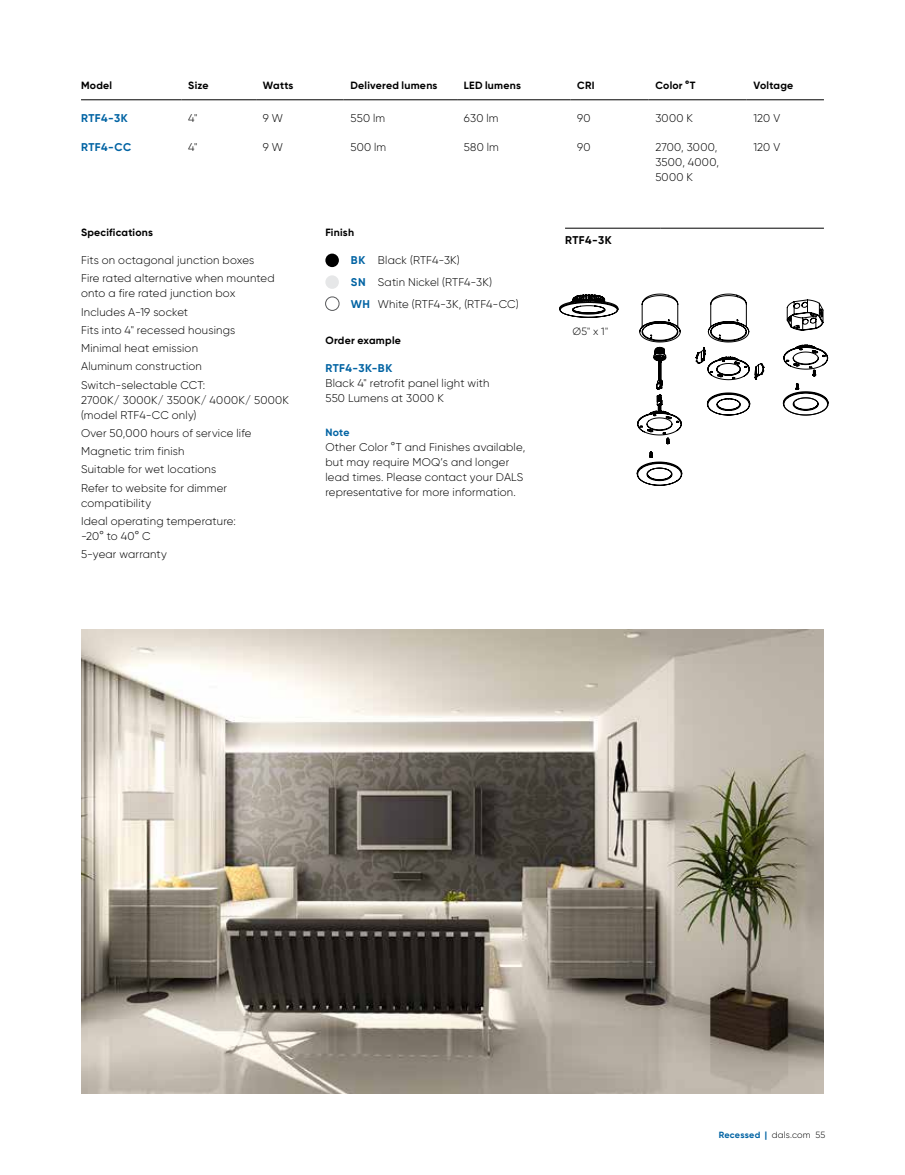
<style>
.page{position:relative;width:905px;height:1175px;background:#fff}
.page>*{position:absolute;margin:0;border:0;box-sizing:border-box;transform-origin:0 0}
.t1{font:300 11.25px/18.3px "Gilroy";letter-spacing:.015em;color:#000}
.t2{font:700 11.25px "Gilroy";letter-spacing:.04em;color:#0063a3}
.t3{font:700 11.25px "Gilroy";letter-spacing:.04em;color:#000}
.t4{font:700 10.5px "Gilroy";letter-spacing:.02em;color:#000}
.t5{font:300 10.5px "Gilroy";color:#000}
.t6{font:700 10.5px "Gilroy";color:#0063a3}
.t7{font:300 9px "Gilroy";letter-spacing:.025em;color:#000}
.s1{font-weight:700;color:#0063a3}
</style>
<div class="page">
<div style="left:325px;top:253px;width:14px;height:14px;background:#000;border-radius:50%"></div>
<div style="left:325px;top:275px;width:14px;height:14px;background:#e6e7e8;border-radius:50%"></div>
<div style="left:325px;top:297px;width:14px;height:13px;border:1px solid #58595b;border-radius:50%"></div>
<hr style="left:81px;top:99px;width:100px;height:1px;background:#000">
<hr style="left:181px;top:99px;width:75px;height:1px;background:#000">
<hr style="left:256px;top:99px;width:88px;height:1px;background:#000">
<hr style="left:344px;top:99px;width:113px;height:1px;background:#000">
<hr style="left:457px;top:99px;width:113px;height:1px;background:#000">
<hr style="left:570px;top:99px;width:78px;height:1px;background:#000">
<hr style="left:648px;top:99px;width:98px;height:1px;background:#000">
<hr style="left:746px;top:99px;width:77px;height:1px;background:#000">
<hr style="left:565px;top:228px;width:95px;height:1px;background:#000">
<hr style="left:660px;top:228px;width:164px;height:1px;background:#000">
<hr style="left:632px;top:528px;width:53px;height:1px;background:#000">
<hr style="left:704px;top:321px;width:1px;height:168px;background:#000">
<hr style="left:632px;top:321px;width:53px;height:1px;background:#000">
<hr style="left:632px;top:321px;width:1px;height:168px;background:#000">
<svg style="left:636px;top:294px;width:46px;height:191px"></svg>
<svg style="left:559px;top:294px;width:59px;height:23px"></svg>
<svg style="left:786px;top:299px;width:37px;height:31px"></svg>
<svg style="left:783px;top:345px;width:45px;height:70px"></svg>
<svg style="left:695px;top:294px;width:69px;height:86px"></svg>
<svg style="left:707px;top:393px;width:43px;height:22px"></svg>
<img style="left:81px;top:630px;width:743px;height:464px">
<p class="t4" style="left:81px;top:79px;width:33px">Model</p>
<p class="t4" style="left:188px;top:79px;width:22px">Size</p>
<p class="t4" style="left:263px;top:79px;width:32px">Watts</p>
<p class="t4" style="left:350px;top:79px;width:89px">Delivered lumens</p>
<p class="t4" style="left:464px;top:79px;width:59px">LED lumens</p>
<p class="t4" style="left:577px;top:79px;width:19px">CRI</p>
<p class="t4" style="left:655px;top:79px;width:42px">Color °T</p>
<p class="t4" style="left:753px;top:79px;width:41px">Voltage</p>
<p class="t2" style="left:81px;top:111px;width:48px">RTF4-3K</p>
<p class="t1" style="left:188px;top:109px;width:11px">4"</p>
<p class="t1" style="left:263px;top:109px;width:22px">9 W</p>
<p class="t1" style="left:350px;top:109px;width:36px">550 lm</p>
<p class="t1" style="left:464px;top:109px;width:36px">630 lm</p>
<p class="t1" style="left:577px;top:109px;width:15px">90</p>
<p class="t1" style="left:655px;top:109px;width:39px">3000 K</p>
<p class="t1" style="left:753px;top:109px;width:28px">120 V</p>
<p class="t2" style="left:81px;top:140px;width:52px">RTF4-CC</p>
<p class="t1" style="left:188px;top:138px;width:11px">4"</p>
<p class="t1" style="left:263px;top:138px;width:22px">9 W</p>
<p class="t1" style="left:350px;top:138px;width:37px">500 lm</p>
<p class="t1" style="left:464px;top:138px;width:36px">580 lm</p>
<p class="t1" style="left:577px;top:138px;width:15px">90</p>
<p class="t1" style="left:655px;top:139px;width:65px;line-height:15px">2700, 3000,<br>3500, 4000,<br>5000 K</p>
<p class="t1" style="left:753px;top:138px;width:28px">120 V</p>
<p class="t4" style="left:81px;top:225px;width:73px">Specifications</p>
<p class="t1" style="left:81px;top:251px;width:195px">Fits on octagonal junction boxes<br>Fire rated alternative when mounted</p>
<p class="t1" style="left:81px;top:284px;width:156px">onto a fire rated junction box<br>Includes A-19 socket<br>Fits into 4" recessed housings<br>Minimal heat emission<br>Aluminum construction<br>Switch-selectable CCT:</p>
<p class="t1" style="left:81px;top:392px;width:209px;line-height:15px">2700K/ 3000K/ 3500K/ 4000K/ 5000K (model RTF4-CC only)</p>
<p class="t1" style="left:81px;top:423px;width:172px">Over 50,000 hours of service life<br>Magnetic trim finish<br>Suitable for wet locations<br>Refer to website for dimmer</p>
<p class="t1" style="left:81px;top:493px;width:156px">compatibility<br>Ideal operating temperature:</p>
<p class="t1" style="left:81px;top:526px;width:87px">-20° to 40° C<br>5-year warranty</p>
<p class="t4" style="left:325px;top:225px;width:30px">Finish</p>
<p class="t1" style="left:351px;top:249px;width:169px;line-height:21.8px"><span class="s1">BK</span> Black (RTF4-3K)<br><span class="s1">SN</span> Satin Nickel (RTF4-3K)<br><span class="s1">WH</span> White (RTF4-3K, (RTF4-CC)</p>
<p class="t4" style="left:325px;top:333px;width:77px">Order example</p>
<p class="t2" style="left:325px;top:361px;width:68px">RTF4-3K-BK</p>
<p class="t1" style="left:325px;top:376px;width:165px;line-height:15px">Black 4" retrofit panel light with<br>550 Lumens at 3000 K</p>
<p class="t6" style="left:325px;top:426px;width:26px">Note</p>
<p class="t1" style="left:325px;top:440px;width:201px;line-height:15px">Other Color °T and Finishes available, but may require MOQ’s and longer lead times. Please contact your DALS representative for more information.</p>
<p class="t3" style="left:565px;top:233px;width:48px">RTF4-3K</p>
<p class="t5" style="left:572px;top:325px;width:37px">Ø5" x 1"</p>
<p class="t7" style="left:718px;top:1129px;width:108px"><span class="s1">Recessed |</span> dals.com 55</p>
</div>
